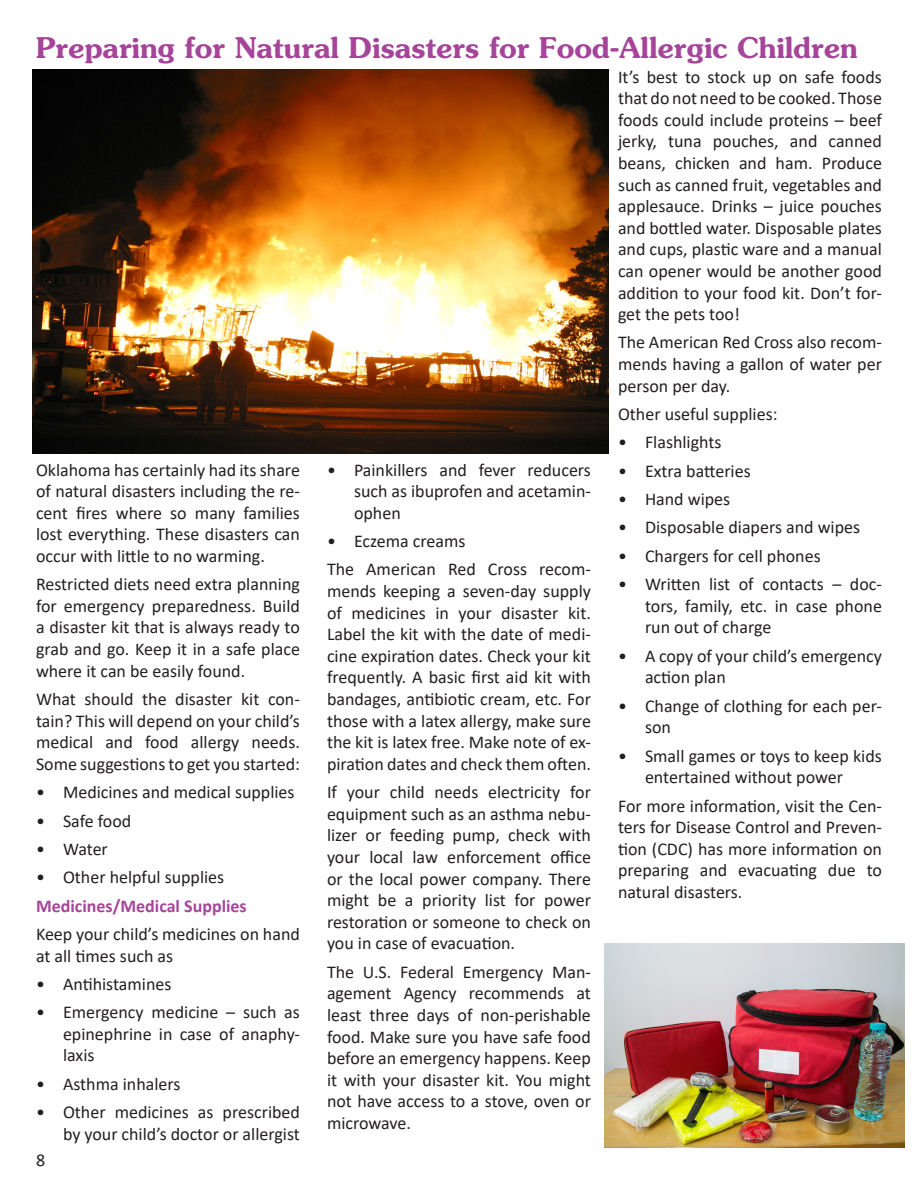
<style>
.page{position:relative;width:918px;height:1188px;background:#fff}
.page>*{position:absolute;margin:0;border:0;box-sizing:border-box;transform-origin:0 0}
.t1{font:600 28.5px "Souvenir";color:#a54499}
.t2{font:18px/21.6px "Calibri";color:#231f20;text-align:justify}
.t3{font:700 18px "Calibri";color:#a54499}
</style>
<div class="page">
<img style="left:32px;top:69px;width:576px;height:384px">
<img style="left:604px;top:944px;width:300px;height:203px">
<p class="t1" style="left:36px;top:29px;width:823px">Preparing for Natural Disasters for Food-Allergic Children</p>
<p class="t2" style="left:618px;top:65px;width:266px">It’s best to stock up on safe foods that do not need to be cooked. Those foods could include proteins – beef jerky, tuna pouches, and canned beans, chicken and ham. Produce such as canned fruit, vegetables and applesauce. Drinks – juice pouches and bottled water. Disposable plates and cups, plastic ware and a manual can opener would be another good addition to your food kit. Don’t for&shy;get the pets too!</p>
<p class="t2" style="left:618px;top:331px;width:266px">The American Red Cross also recom&shy;mends having a gallon of water per person per day.</p>
<p class="t2" style="left:618px;top:403px;width:161px">Other useful supplies:</p>
<p class="t2" style="left:618px;top:431px;width:105px">• Flashlights</p>
<p class="t2" style="left:618px;top:459px;width:134px">• Extra batteries</p>
<p class="t2" style="left:618px;top:488px;width:114px">• Hand wipes</p>
<p class="t2" style="left:618px;top:516px;width:244px">• Disposable diapers and wipes</p>
<p class="t2" style="left:618px;top:545px;width:204px">• Chargers for cell phones</p>
<p class="t2" style="left:645px;top:573px;width:238px;text-indent:-27px">• Written list of contacts – doc&shy;tors, family, etc. in case phone run out of charge</p>
<p class="t2" style="left:645px;top:644px;width:239px;text-indent:-27px">• A copy of your child’s emergency action plan</p>
<p class="t2" style="left:645px;top:694px;width:238px;text-indent:-27px">• Change of clothing for each per&shy;son</p>
<p class="t2" style="left:645px;top:744px;width:238px;text-indent:-27px">• Small games or toys to keep kids entertained without power</p>
<p class="t2" style="left:618px;top:794px;width:266px">For more information, visit the Cen&shy;ters for Disease Control and Preven&shy;tion (CDC) has more information on preparing and evacuating due to natural disasters.</p>
<p class="t2" style="left:354px;top:458px;width:238px;text-indent:-27px">• Painkillers and fever reducers such as ibuprofen and acetamin&shy;ophen</p>
<p class="t2" style="left:327px;top:530px;width:140px">• Eczema creams</p>
<p class="t2" style="left:327px;top:558px;width:266px">The American Red Cross recom&shy;mends keeping a seven-day supply of medicines in your disaster kit.<br>Label the kit with the date of medi&shy;cine expiration dates. Check your kit frequently. A basic first aid kit with bandages, antibiotic cream, etc. For those with a latex allergy, make sure the kit is latex free. Make note of ex&shy;piration dates and check them often.</p>
<p class="t2" style="left:327px;top:781px;width:266px">If your child needs electricity for equipment such as an asthma nebu&shy;lizer or feeding pump, check with your local law enforcement office or the local power company. There might be a priority list for power restoration or someone to check on you in case of evacuation.</p>
<p class="t2" style="left:327px;top:960px;width:266px">The U.S. Federal Emergency Man&shy;agement Agency recommends at least three days of non-perishable food. Make sure you have safe food before an emergency happens. Keep it with your disaster kit. You might not have access to a stove, oven or microwave.</p>
<p class="t2" style="left:36px;top:458px;width:265px">Oklahoma has certainly had its share of natural disasters including the re&shy;cent fires where so many families lost everything. These disasters can occur with little to no warming.</p>
<p class="t2" style="left:36px;top:573px;width:266px">Restricted diets need extra planning for emergency preparedness. Build a disaster kit that is always ready to grab and go. Keep it in a safe place where it can be easily found.</p>
<p class="t2" style="left:36px;top:688px;width:265px">What should the disaster kit con&shy;tain? This will depend on your child’s medical and food allergy needs.<br>Some suggestions to get you started:</p>
<p class="t2" style="left:36px;top:781px;width:260px">• Medicines and medical supplies</p>
<p class="t2" style="left:36px;top:809px;width:97px">• Safe food</p>
<p class="t2" style="left:36px;top:838px;width:73px">• Water</p>
<p class="t2" style="left:36px;top:866px;width:190px">• Other helpful supplies</p>
<p class="t3" style="left:36px;top:893px;width:212px">Medicines/Medical Supplies</p>
<p class="t2" style="left:36px;top:923px;width:265px">Keep your child’s medicines on hand at all times such as</p>
<p class="t2" style="left:36px;top:973px;width:137px">• Antihistamines</p>
<p class="t2" style="left:63px;top:1001px;width:238px;text-indent:-27px">• Emergency medicine – such as epinephrine in case of anaphy&shy;laxis</p>
<p class="t2" style="left:36px;top:1073px;width:146px">• Asthma inhalers</p>
<p class="t2" style="left:36px;top:1101px;width:265px;text-align:right">• Other medicines as prescribed by your child’s doctor or allergist</p>
<p class="t2" style="left:36px;top:1148px;width:11px">8</p>
</div>
